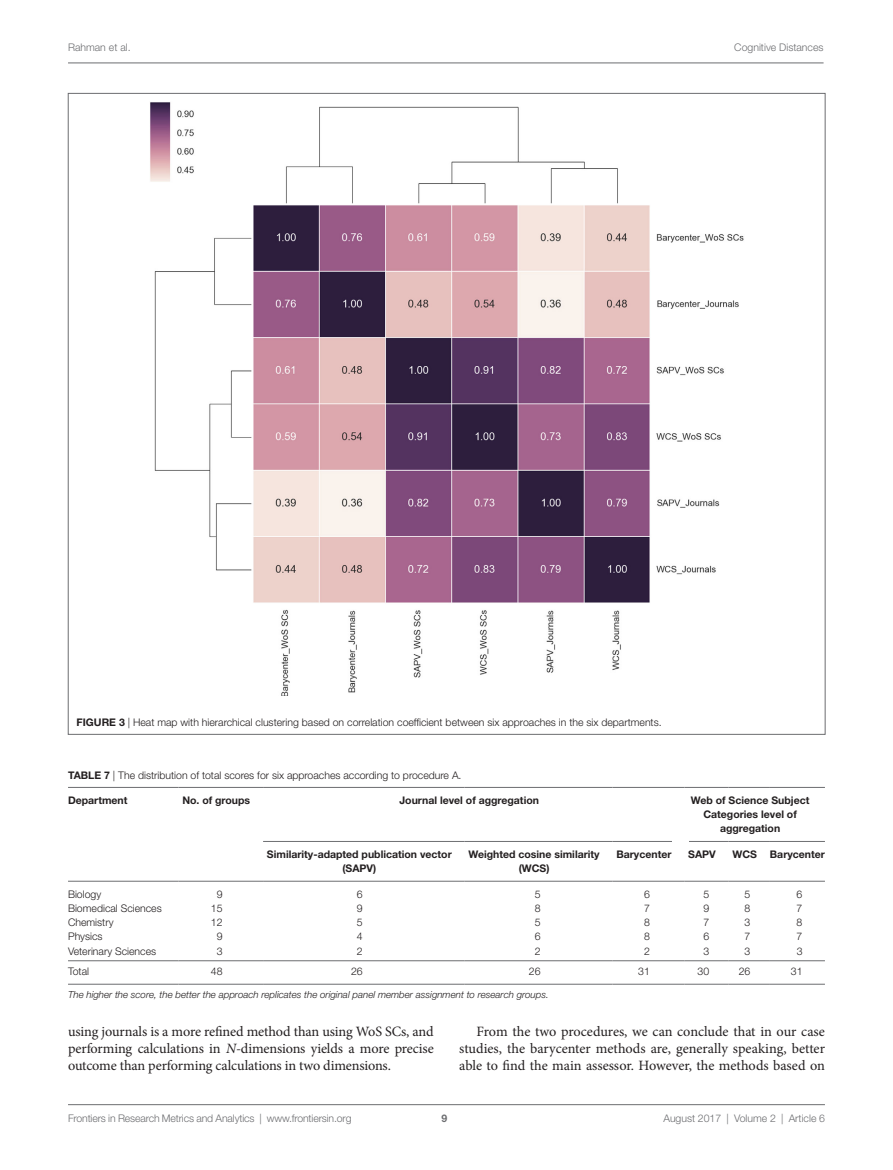
<style>
.page{position:relative;width:893px;height:1170px;background:#fff}
.page>*{position:absolute;margin:0;border:0;box-sizing:border-box;transform-origin:0 0}
.t1{font:14.25px/17.2px "Minion Pro";letter-spacing:-.005em;color:#231f20;text-align:justify}
.t2{font:300 10.5px "Helvetica Neue LT Std";color:#231f20}
.t3{font:700 10.5px/14.2px "Helvetica Neue LT Std";color:#231f20;text-align:center}
.t4{font:300 10.5px "Helvetica Neue LT Std";letter-spacing:-.015em;color:#6c6d70}
.t5{font:700 10.5px "Helvetica Neue LT Std";color:#6c6d70}
.t6{font:italic 300 9.75px "Helvetica Neue LT Std";color:#231f20}
.s1{font-weight:700}
.s2{font-style:italic}
</style>
<div class="page">
<img style="left:150px;top:102px;width:594px;height:593px">
<hr style="left:68px;top:880px;width:111px;height:1px;background:#6c6d70">
<hr style="left:179px;top:880px;width:84px;height:1px;background:#6c6d70">
<hr style="left:68px;top:787px;width:111px;height:1px;background:#6c6d70">
<hr style="left:179px;top:787px;width:84px;height:1px;background:#6c6d70">
<hr style="left:263px;top:787px;width:202px;height:1px;background:#6c6d70">
<hr style="left:465px;top:787px;width:148px;height:1px;background:#6c6d70">
<hr style="left:613px;top:787px;width:71px;height:1px;background:#6c6d70">
<hr style="left:684px;top:787px;width:45px;height:1px;background:#6c6d70">
<hr style="left:729px;top:787px;width:41px;height:1px;background:#6c6d70">
<hr style="left:770px;top:787px;width:55px;height:1px;background:#6c6d70">
<hr style="left:263px;top:841px;width:202px;height:1px;background:#6c6d70">
<hr style="left:263px;top:880px;width:202px;height:1px;background:#6c6d70">
<hr style="left:465px;top:841px;width:148px;height:1px;background:#6c6d70">
<hr style="left:465px;top:880px;width:148px;height:1px;background:#6c6d70">
<hr style="left:613px;top:841px;width:71px;height:1px;background:#6c6d70">
<hr style="left:613px;top:880px;width:71px;height:1px;background:#6c6d70">
<hr style="left:684px;top:841px;width:45px;height:1px;background:#6c6d70">
<hr style="left:684px;top:880px;width:45px;height:1px;background:#6c6d70">
<hr style="left:729px;top:841px;width:41px;height:1px;background:#6c6d70">
<hr style="left:729px;top:880px;width:41px;height:1px;background:#6c6d70">
<hr style="left:770px;top:841px;width:55px;height:1px;background:#6c6d70">
<hr style="left:770px;top:880px;width:55px;height:1px;background:#6c6d70">
<hr style="left:68px;top:983px;width:111px;height:1px;background:#6c6d70">
<hr style="left:179px;top:983px;width:84px;height:1px;background:#6c6d70">
<hr style="left:263px;top:983px;width:202px;height:1px;background:#6c6d70">
<hr style="left:465px;top:983px;width:148px;height:1px;background:#6c6d70">
<hr style="left:613px;top:983px;width:71px;height:1px;background:#6c6d70">
<hr style="left:684px;top:983px;width:45px;height:1px;background:#6c6d70">
<hr style="left:729px;top:983px;width:41px;height:1px;background:#6c6d70">
<hr style="left:770px;top:983px;width:55px;height:1px;background:#6c6d70">
<hr style="left:68px;top:960px;width:111px;height:1px;background:#6c6d70">
<hr style="left:179px;top:960px;width:84px;height:1px;background:#6c6d70">
<hr style="left:263px;top:960px;width:202px;height:1px;background:#6c6d70">
<hr style="left:465px;top:960px;width:148px;height:1px;background:#6c6d70">
<hr style="left:613px;top:960px;width:71px;height:1px;background:#6c6d70">
<hr style="left:684px;top:960px;width:45px;height:1px;background:#6c6d70">
<hr style="left:729px;top:960px;width:41px;height:1px;background:#6c6d70">
<hr style="left:770px;top:960px;width:55px;height:1px;background:#6c6d70">
<hr style="left:68px;top:1104px;width:757px;height:1px;background:#6c6d70">
<hr style="left:68px;top:63px;width:755px;height:1px;background:#6c6d70">
<div style="left:672px;top:836px;width:16px;height:12px;background:#fff"></div>
<p class="t4" style="left:68px;top:41px;width:64px">Rahman et al.</p>
<p class="t4" style="left:734px;top:41px;width:91px">Cognitive Distances</p>
<p class="t2" style="left:77px;top:715px;width:587px"><span class="s1">Figure 3</span> | Heat map with hierarchical clustering based on correlation coefficient between six approaches in the six departments.</p>
<p class="t2" style="left:68px;top:768px;width:395px"><span class="s1">Table 7</span> | The distribution of total scores for six approaches according to procedure A.</p>
<p class="t3" style="left:68px;top:792px;width:61px">Department</p>
<p class="t3" style="left:182px;top:792px;width:69px">No. of groups</p>
<p class="t3" style="left:399px;top:792px;width:141px">Journal level of aggregation</p>
<p class="t3" style="left:691px;top:792px;width:120px">Web of Science Subject<br>Categories level of aggregation</p>
<p class="t3" style="left:267px;top:846px;width:186px">Similarity-adapted publication vector (SA PV)</p>
<p class="t3" style="left:468px;top:846px;width:133px">Weighted cosine similarity (WCS)</p>
<p class="t3" style="left:616px;top:846px;width:57px">Barycenter</p>
<p class="t3" style="left:688px;top:846px;width:29px">SAPV</p>
<p class="t3" style="left:732px;top:846px;width:18px">WCS</p>
<p class="t3" style="left:770px;top:846px;width:57px">Barycenter</p>
<p class="t2" style="left:68px;top:887px;width:35px">Biology</p>
<p class="t2" style="left:217px;top:887px;width:7px">9</p>
<p class="t2" style="left:357px;top:887px;width:7px">6</p>
<p class="t2" style="left:535px;top:887px;width:7px">5</p>
<p class="t2" style="left:644px;top:887px;width:7px">6</p>
<p class="t2" style="left:703px;top:887px;width:7px">5</p>
<p class="t2" style="left:745px;top:887px;width:7px">5</p>
<p class="t2" style="left:797px;top:887px;width:7px">6</p>
<p class="t2" style="left:68px;top:901px;width:95px">Biomedical Sciences</p>
<p class="t2" style="left:211px;top:901px;width:13px">15</p>
<p class="t2" style="left:357px;top:901px;width:7px">9</p>
<p class="t2" style="left:535px;top:901px;width:7px">8</p>
<p class="t2" style="left:644px;top:901px;width:7px">7</p>
<p class="t2" style="left:703px;top:901px;width:7px">9</p>
<p class="t2" style="left:745px;top:901px;width:7px">8</p>
<p class="t2" style="left:797px;top:901px;width:7px">7</p>
<p class="t2" style="left:68px;top:916px;width:47px">Chemistry</p>
<p class="t2" style="left:211px;top:916px;width:13px">12</p>
<p class="t2" style="left:357px;top:916px;width:7px">5</p>
<p class="t2" style="left:535px;top:916px;width:7px">5</p>
<p class="t2" style="left:644px;top:916px;width:7px">8</p>
<p class="t2" style="left:703px;top:916px;width:7px">7</p>
<p class="t2" style="left:745px;top:916px;width:7px">3</p>
<p class="t2" style="left:797px;top:916px;width:7px">8</p>
<p class="t2" style="left:68px;top:930px;width:36px">Physics</p>
<p class="t2" style="left:217px;top:930px;width:7px">9</p>
<p class="t2" style="left:357px;top:930px;width:7px">4</p>
<p class="t2" style="left:535px;top:930px;width:7px">6</p>
<p class="t2" style="left:644px;top:930px;width:7px">8</p>
<p class="t2" style="left:703px;top:930px;width:7px">6</p>
<p class="t2" style="left:745px;top:930px;width:7px">7</p>
<p class="t2" style="left:797px;top:930px;width:7px">7</p>
<p class="t2" style="left:68px;top:944px;width:90px">Veterinary Sciences</p>
<p class="t2" style="left:217px;top:944px;width:7px">3</p>
<p class="t2" style="left:357px;top:944px;width:7px">2</p>
<p class="t2" style="left:535px;top:944px;width:7px">2</p>
<p class="t2" style="left:644px;top:944px;width:7px">2</p>
<p class="t2" style="left:703px;top:944px;width:7px">3</p>
<p class="t2" style="left:745px;top:944px;width:7px">3</p>
<p class="t2" style="left:797px;top:944px;width:7px">3</p>
<p class="t2" style="left:68px;top:964px;width:23px">Total</p>
<p class="t2" style="left:211px;top:964px;width:13px">48</p>
<p class="t2" style="left:351px;top:964px;width:13px">26</p>
<p class="t2" style="left:529px;top:964px;width:13px">26</p>
<p class="t2" style="left:638px;top:964px;width:13px">31</p>
<p class="t2" style="left:698px;top:964px;width:13px">30</p>
<p class="t2" style="left:739px;top:964px;width:13px">26</p>
<p class="t2" style="left:791px;top:964px;width:13px">31</p>
<p class="t6" style="left:68px;top:988px;width:482px">The higher the score, the better the approach replicates the original panel member assignment to research groups.</p>
<p class="t1" style="left:68px;top:1022px;width:367px">using journals is a more refined method than using WoS SCs, and performing calculations in <span class="s2">N</span>-dimensions yields a more precise outcome than performing calculations in two dimensions.</p>
<p class="t1" style="left:459px;top:1022px;width:367px;text-indent:17px">From the two procedures, we can conclude that in our case studies, the barycenter methods are, generally speaking, better able to find the main assessor. However, the methods based on</p>
<p class="t4" style="left:68px;top:1111px;width:285px">Frontiers in Research Metrics and Analytics | www.frontiersin.org</p>
<p class="t4" style="left:663px;top:1111px;width:163px">August 2017 | Volume 2 | Article 6</p>
<p class="t5" style="left:441px;top:1111px;width:7px">9</p>
</div>
